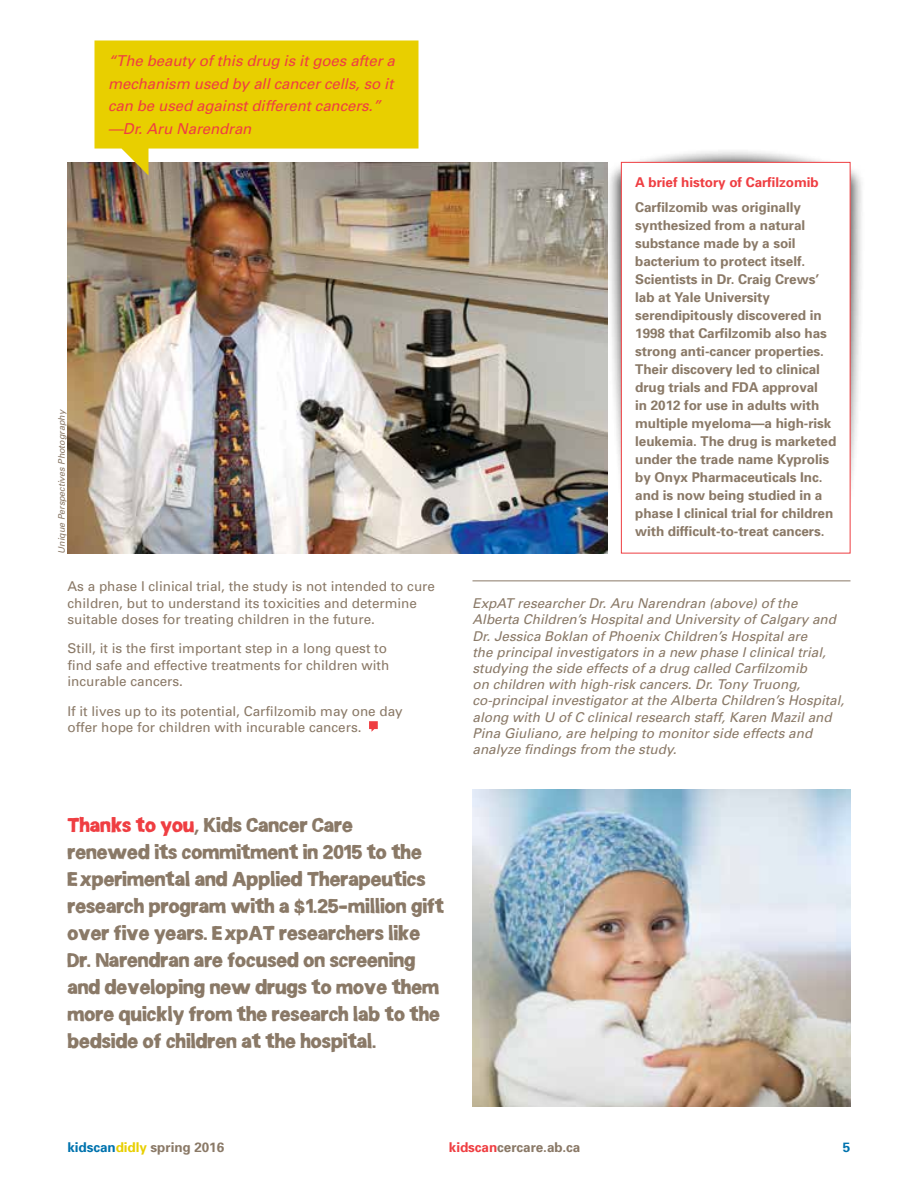
<style>
.page{position:relative;width:918px;height:1188px;background:#fff}
.page>*{position:absolute;margin:0;border:0;box-sizing:border-box;transform-origin:0 0}
.t1{font:18px/27px "KCCF Asolid Alternate";color:#8a7967}
.t2{font:italic 15px/22.5px "Univers";letter-spacing:-.005em;color:#ef3e42}
.t3{font:700 13.5px/18px "Univers";letter-spacing:-.005em;color:#8a7967}
.t4{font:italic 13.5px/16.2px "Univers";color:#8a7967}
.t5{font:13.5px/16.2px "Univers";color:#8a7967}
.t6{font:700 13.5px "Univers";letter-spacing:-.005em;color:#ef3e42}
.t7{font:700 13.5px "Univers";color:#0073ae}
.t8{font:italic 9px "Univers";color:#8a7967}
.s1{color:#ef3e42}
.s2{color:#0073ae}
.s3{color:#e8cf00}
</style>
<div class="page">
<svg style="left:369px;top:721px;width:9px;height:11px"></svg>
<hr style="left:472px;top:580px;width:378px;height:1px;background:#8a7967">
<img style="left:68px;top:162px;width:540px;height:392px">
<div style="left:606px;top:148px;width:259px;height:403px;background:#000;opacity:.7"></div>
<div style="left:621px;top:162px;width:229px;height:391px;background:#fff"></div>
<div style="left:621px;top:162px;width:229px;height:392px;border:1px solid #ef3e42"></div>
<svg style="left:94px;top:40px;width:324px;height:136px;background:#dfca23"></svg>
<img style="left:472px;top:790px;width:378px;height:317px">
<p class="t2" style="left:108px;top:49px;width:288px">“The beauty of this drug is it goes after a mechanism used by all cancer cells, so it can be used against different cancers.” —Dr. Aru Narendran</p>
<p class="t8" style="left:56px;top:554px;width:145px;rotate:-90deg">Unique Perspectives Photography</p>
<p class="t5" style="left:68px;top:578px;width:369px">As a phase I clinical trial, the study is not intended to cure children, but to understand its toxicities and determine suitable doses for treating children in the future.</p>
<p class="t5" style="left:68px;top:640px;width:323px">Still, it is the first important step in a long quest to find safe and effective treatments for children with incurable cancers.</p>
<p class="t5" style="left:68px;top:702px;width:337px">If it lives up to its potential, Carfilzomib may one day offer hope for children with incurable cancers.</p>
<p class="t1" style="left:68px;top:812px;width:378px"><span class="s1">Thanks to you</span>, Kids Cancer Care<br>renewed its commitment in 2015 to the Experimental and Applied Therapeutics research program with a $1.25-million gift over five years. ExpAT researchers like Dr. Narendran are focused on screening and developing new drugs to move them more quickly from the research lab to the bedside of children at the hospital.</p>
<p class="t6" style="left:635px;top:174px;width:185px">A brief history of Carfilzomib</p>
<p class="t3" style="left:635px;top:198px;width:203px">Carfilzomib was originally synthesized from a natural substance made by a soil bacterium to protect itself.<br>Scientists in Dr. Craig Crews’ lab at Yale University serendipitously discovered in<br>1998 that Carfilzomib also has strong anti-cancer properties.<br>Their discovery led to clinical drug trials and FDA approval<br>in 2012 for use in adults with multiple myeloma—a high-risk leukemia. The drug is marketed under the trade name Kyprolis by Onyx Pharmaceuticals Inc. and is now being studied in a phase I clinical trial for children with difficult-to-treat cancers.</p>
<p class="t4" style="left:472px;top:595px;width:373px">ExpAT researcher Dr. Aru Narendran (above) of the Alberta Children’s Hospital and University of Calgary and Dr. Jessica Boklan of Phoenix Children’s Hospital are<br>the principal investigators in a new phase I clinical trial, studying the side effects of a drug called Carfilzomib<br>on children with high-risk cancers. Dr. Tony Truong, co-principal investigator at the Alberta Children’s Hospital, along with U of C clinical research staff, Karen Mazil and Pina Giuliano, are helping to monitor side effects and analyze findings from the study.</p>
<p class="t3" style="left:68px;top:1138px;width:158px"><span class="s2">kidscan</span><span class="s3">didly</span> spring 2016</p>
<p class="t3" style="left:449px;top:1138px;width:133px"><span class="s1">kidscan</span>cercare.ab.ca</p>
<p class="t7" style="left:843px;top:1138px;width:9px">5</p>
</div>
